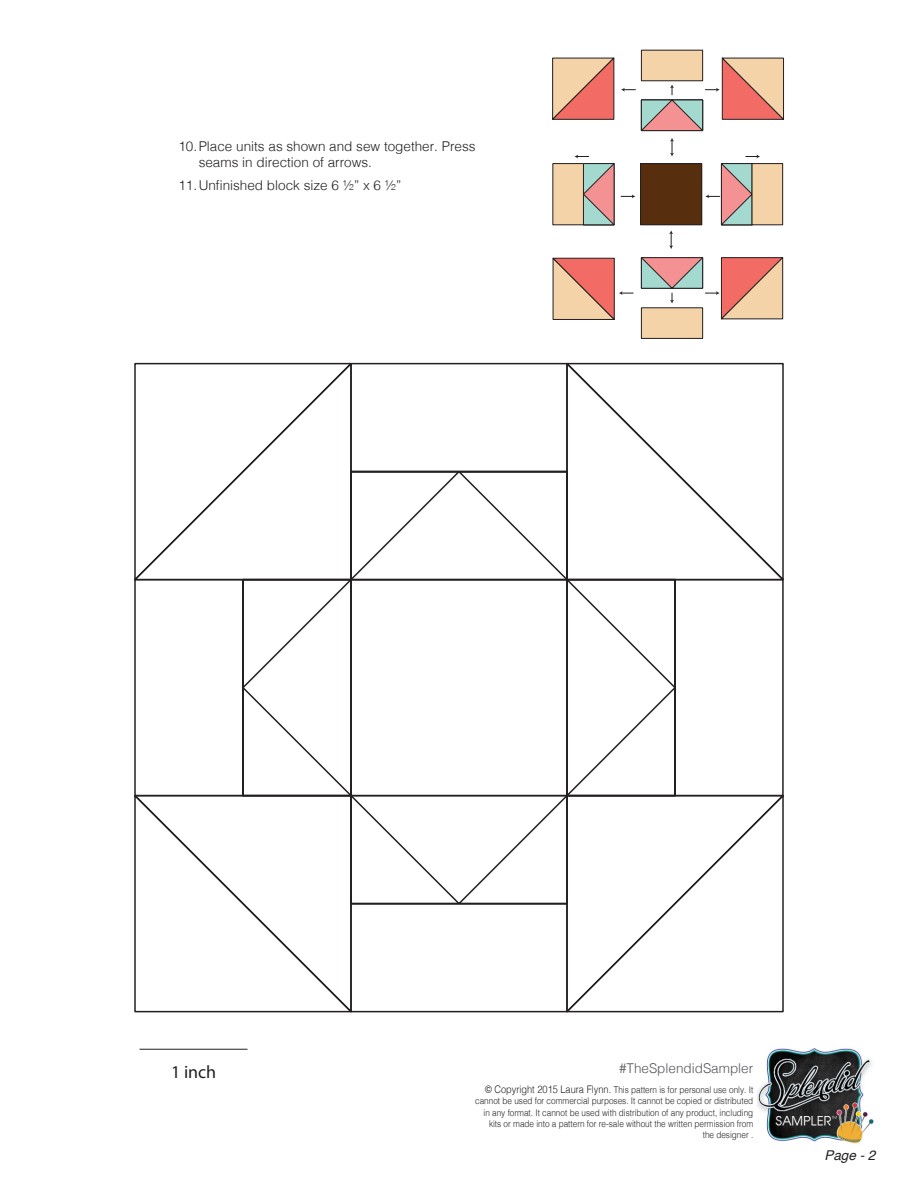
<style>
.page{position:relative;width:918px;height:1188px;background:#fff}
.page>*{position:absolute;margin:0;border:0;box-sizing:border-box;transform-origin:0 0}
.t1{font:18px "Myriad Pro";color:#231f20}
.t2{font:300 13.5px/16.2px "Helvetica";color:#231f20}
.t3{font:300 13.5px "Helvetica";color:#56575b}
.t4{font:italic 13.5px "Helvetica";color:#231f20}
.t5{font:300 9.3px/11.1px "Helvetica";color:#231f20;text-align:right;scale:.88 1}
.s1{font-weight:400;font-size:10.5px}
.s2{font-size:10.5px}
</style>
<div class="page">
<img style="left:757px;top:1048px;width:117px;height:96px">
<hr style="left:140px;top:1049px;width:108px;height:1px;background:#231f20">
<svg style="left:134px;top:363px;width:216px;height:216px"></svg>
<svg style="left:568px;top:363px;width:216px;height:216px"></svg>
<svg style="left:134px;top:796px;width:216px;height:216px"></svg>
<svg style="left:568px;top:796px;width:216px;height:216px"></svg>
<div style="left:350px;top:903px;width:218px;height:109px;border:2px solid #231f20"></div>
<svg style="left:242px;top:470px;width:435px;height:435px"></svg>
<div style="left:350px;top:363px;width:218px;height:109px;border:2px solid #231f20"></div>
<div style="left:674px;top:579px;width:110px;height:217px;border:2px solid #231f20"></div>
<div style="left:134px;top:579px;width:110px;height:217px;border:2px solid #231f20"></div>
<svg style="left:553px;top:57px;width:62px;height:63px;background:#e39780"></svg>
<div style="left:641px;top:164px;width:61px;height:61px;background:#572e0e"></div>
<div style="left:640px;top:163px;width:62px;height:62px;border:1px solid #231f20"></div>
<div style="left:641px;top:308px;width:62px;height:30px;background:#f3d3a7"></div>
<div style="left:641px;top:308px;width:62px;height:31px;border:1px solid #231f20"></div>
<div style="left:641px;top:50px;width:62px;height:31px;background:#f3d3a7"></div>
<div style="left:752px;top:164px;width:31px;height:61px;background:#f3d3a7"></div>
<div style="left:752px;top:163px;width:31px;height:62px;border:1px solid #231f20"></div>
<div style="left:553px;top:164px;width:30px;height:61px;background:#f3d3a7"></div>
<svg style="left:574px;top:154px;width:41px;height:71px"></svg>
<svg style="left:621px;top:194px;width:14px;height:4px"></svg>
<svg style="left:705px;top:154px;width:55px;height:71px"></svg>
<svg style="left:641px;top:57px;width:143px;height:75px"></svg>
<svg style="left:641px;top:257px;width:143px;height:63px"></svg>
<svg style="left:552px;top:257px;width:81px;height:63px"></svg>
<svg style="left:621px;top:88px;width:14px;height:4px"></svg>
<svg style="left:670px;top:138px;width:4px;height:19px"></svg>
<svg style="left:669px;top:230px;width:4px;height:19px"></svg>
<p class="t2" style="left:199px;top:137px;width:278px;text-indent:-20px">10.Place units as shown and sew together. Press seams in direction of arrows.</p>
<p class="t2" style="left:178px;top:176px;width:224px">11.Unfinished block size 6 ½” x 6 ½”</p>
<p class="t1" style="left:171px;top:1061px;width:47px">1 inch</p>
<p class="t3" style="left:619px;top:1057px;width:136px">#TheSplendidSampler</p>
<p class="t5" style="left:475px;top:1084px;width:318px"><span class="s1">©</span> <span class="s2">Copyright 2015 Laura Flynn.</span> This pattern is for personal use only. It cannot be used for commercial purposes. It cannot be copied or distributed in any format. It cannot be used with distribution of any product, including kits or made into a pattern for re-sale without the written permission from<br>the designer .</p>
<p class="t4" style="left:824px;top:1144px;width:53px">Page - 2</p>
</div>
